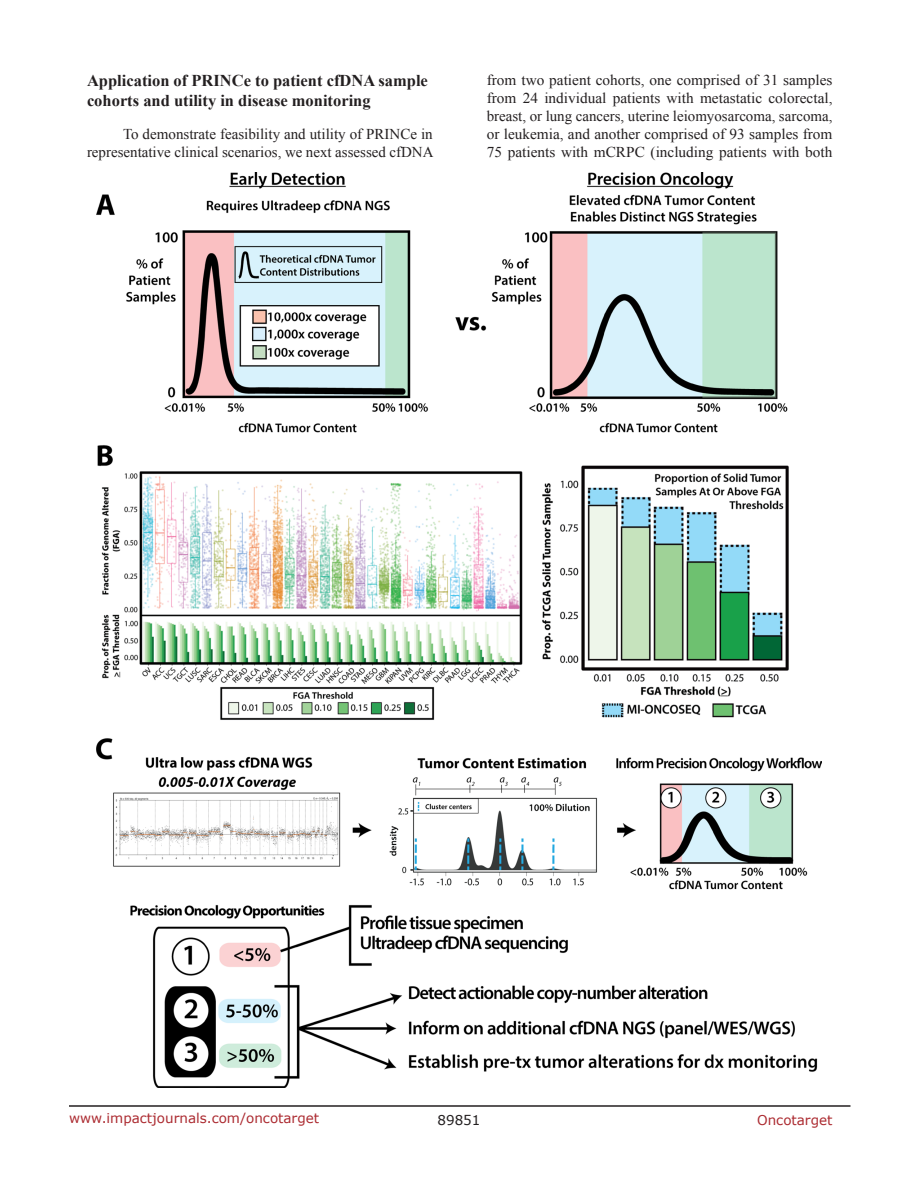
<style>
.page{position:relative;width:918px;height:1188px;background:#fff}
.page>*{position:absolute;margin:0;border:0;box-sizing:border-box;transform-origin:0 0}
.SubHeading_middle{font:700 16.5px/19.8px "Times New Roman";color:#231f20}
.BodyText{font:15px/18px "Times New Roman";color:#231f20;text-align:right}
.t1{font:13.5px "Verdana";color:#ac2b31}
.t2{font:13.5px "Verdana";color:#231f20}
</style>
<div class="page">
<hr style="left:69px;top:1105px;width:781px;height:2px;background:#231f20">
<img style="left:96px;top:173px;width:726px;height:914px">
<p class="SubHeading_middle" style="left:87px;top:70px;width:342px">Application of PRINCe to patient cfDNA sample cohorts and utility in disease monitoring</p>
<p class="BodyText" style="left:87px;top:125px;width:348px">To demonstrate feasibility and utility of PRINCe in representative clinical scenarios, we next assessed cfDNA</p>
<p class="BodyText" style="left:487px;top:71px;width:347px;text-align:justify">from two patient cohorts, one comprised of 31 samples from 24 individual patients with metastatic colorectal, breast, or lung cancers, uterine leiomyosarcoma, sarcoma, or leukemia, and another comprised of 93 samples from 75 patients with mCRPC (including patients with both</p>
<p class="t1" style="left:69px;top:1109px;width:252px">www.impactjournals.com/oncotarget</p>
<p class="t2" style="left:438px;top:1111px;width:44px">89851</p>
<p class="t1" style="left:757px;top:1111px;width:77px">Oncotarget</p>
</div>
